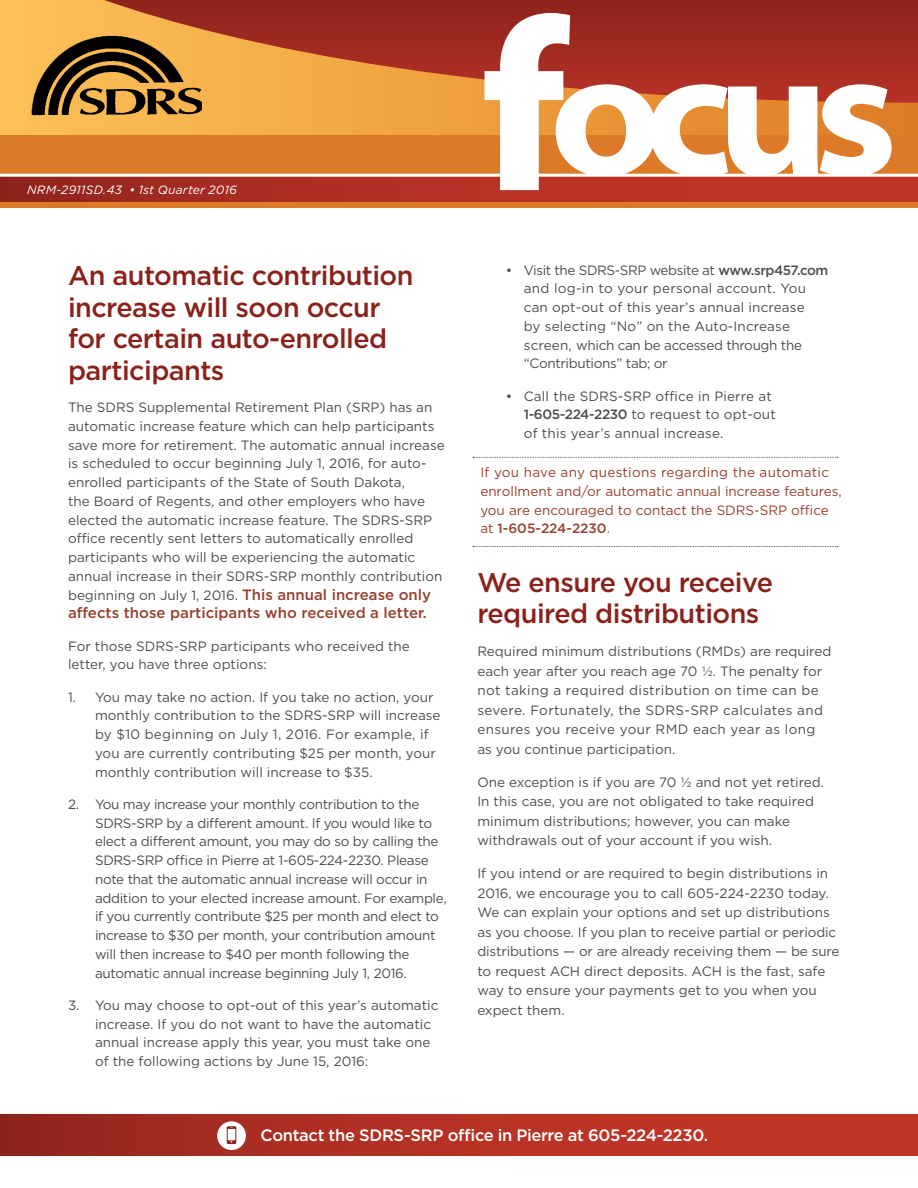
<style>
.page{position:relative;width:918px;height:1188px;background:#fff}
.page>*{position:absolute;margin:0;border:0;box-sizing:border-box;transform-origin:0 0}
.t1{font:500 27px/31.5px "Gotham";letter-spacing:-.02em;color:#8a221b}
.t2{font:500 16.5px "Gotham";letter-spacing:-.02em;color:#fff}
.t3{font:500 15px "Gotham";color:#973f2d}
.t4{font:13.5px/18.8px "Gotham";color:#4d4d4f}
.t5{font:13.5px/18.8px "Gotham";letter-spacing:-.025em;color:#4d4d4f}
.t6{font:13.5px/18.8px "Gotham";color:#973f2d}
.t7{font:italic 12px "Gotham";letter-spacing:.02em;color:#fff}
.s1{font-weight:500;font-size:15px;color:#973f2d}
.s2{font-weight:500}
</style>
<div class="page">
<svg style="left:0;top:0;width:918px;height:135px;background:#cb7236"></svg>
<div style="left:0;top:135px;width:918px;height:73px;background:#dd7a27"></div>
<img style="left:24px;top:28px;width:178px;height:90px">
<div style="left:0;top:1114px;width:918px;height:42px;background:linear-gradient(to right,#99271f,#c93828)"></div>
<div style="left:0;top:176px;width:918px;height:26px;background:linear-gradient(to right,#99271f,#c93828)"></div>
<hr style="left:0;top:174px;width:918px;height:3px;background:#fff">
<svg style="left:485px;top:13px;width:407px;height:177px"></svg>
<div style="left:217px;top:1121px;width:29px;height:29px;background:#fff;border-radius:50%"></div>
<svg style="left:227px;top:1126px;width:9px;height:18px"></svg>
<svg style="left:473px;top:457px;width:365px;height:1px"></svg>
<svg style="left:473px;top:546px;width:365px;height:1px"></svg>
<p class="t7" style="left:27px;top:182px;width:211px">NRM-2911SD.43 • 1st Quarter 2016</p>
<h1 class="t1" style="left:68px;top:260px;width:347px">An automatic contribution increase will soon occur for certain auto-enrolled participants</h1>
<p class="t4" style="left:68px;top:398px;width:378px">The SDRS Supplemental Retirement Plan (SRP) has an automatic increase feature which can help participants save more for retirement. The automatic annual increase is scheduled to occur beginning July 1, 2016, for auto&shy;enrolled participants of the State of South Dakota,<br>the Board of Regents, and other employers who have elected the automatic increase feature. The SDRS-SRP office recently sent letters to automatically enrolled participants who will be experiencing the automatic annual increase in their SDRS-SRP monthly contribution beginning on July 1, 2016. <span class="s1">This annual increase only</span></p>
<p class="t3" style="left:68px;top:603px;width:360px">affects those participants who received a letter.</p>
<p class="t4" style="left:68px;top:636px;width:343px">For those SDRS-SRP participants who received the letter, you have three options:</p>
<p class="t4" style="left:95px;top:687px;width:347px;text-indent:-27px">1. You may take no action. If you take no action, your monthly contribution to the SDRS-SRP will increase by $10 beginning on July 1, 2016. For example, if you are currently contributing $25 per month, your monthly contribution will increase to $35.</p>
<p class="t5" style="left:95px;top:794px;width:353px;text-indent:-27px">2. You may increase your monthly contribution to the SDRS-SRP by a different amount. If you would like to elect a different amount, you may do so by calling the SDRS-SRP office in Pierre at 1-605-224-2230. Please note that the automatic annual increase will occur in addition to your elected increase amount. For example, if you currently contribute $25 per month and elect to increase to $30 per month, your contribution amount will then increase to $40 per month following the automatic annual increase beginning July 1, 2016.</p>
<p class="t4" style="left:95px;top:995px;width:345px;text-indent:-27px">3. You may choose to opt-out of this year’s automatic increase. If you do not want to have the automatic annual increase apply this year, you must take one of the following actions by June 15, 2016:</p>
<p class="t4" style="left:524px;top:260px;width:306px;text-indent:-18px">• Visit the SDRS-SRP website at <span class="s2">www.srp457.com </span>and log-in to your personal account. You can opt-out of this year’s annual increase<br>by selecting “No” on the Auto-Increase screen, which can be accessed through the “Contributions” tab; or</p>
<p class="t4" style="left:524px;top:386px;width:253px;text-indent:-18px">• Call the SDRS-SRP office in Pierre at<br><span class="s2">1-605-224-2230</span> to request to opt-out of this year’s annual increase.</p>
<p class="t6" style="left:480px;top:463px;width:363px">If you have any questions regarding the automatic enrollment and/or automatic annual increase features, you are encouraged to contact the SDRS-SRP office at <span class="s2">1-605-224-2230</span>.</p>
<h1 class="t1" style="left:477px;top:566px;width:297px">We ensure you receive required distributions</h1>
<p class="t4" style="left:477px;top:641px;width:355px;line-height:19.5px">Required minimum distributions (RMDs) are required each year after you reach age 70 ½. The penalty for not taking a required distribution on time can be severe. Fortunately, the SDRS-SRP calculates and ensures you receive your RMD each year as long as you continue participation.</p>
<p class="t4" style="left:477px;top:772px;width:348px;line-height:19.5px">One exception is if you are 70 ½ and not yet retired.<br>In this case, you are not obligated to take required minimum distributions; however, you can make withdrawals out of your account if you wish.</p>
<p class="t4" style="left:477px;top:863px;width:364px;line-height:19.5px">If you intend or are required to begin distributions in 2016, we encourage you to call 605-224-2230 today.<br>We can explain your options and set up distributions as you choose. If you plan to receive partial or periodic distributions — or are already receiving them — be sure to request ACH direct deposits. ACH is the fast, safe way to ensure your payments get to you when you expect them.</p>
<p class="t2" style="left:261px;top:1124px;width:449px">Contact the SDRS-SRP office in Pierre at 605-224-2230.</p>
</div>
